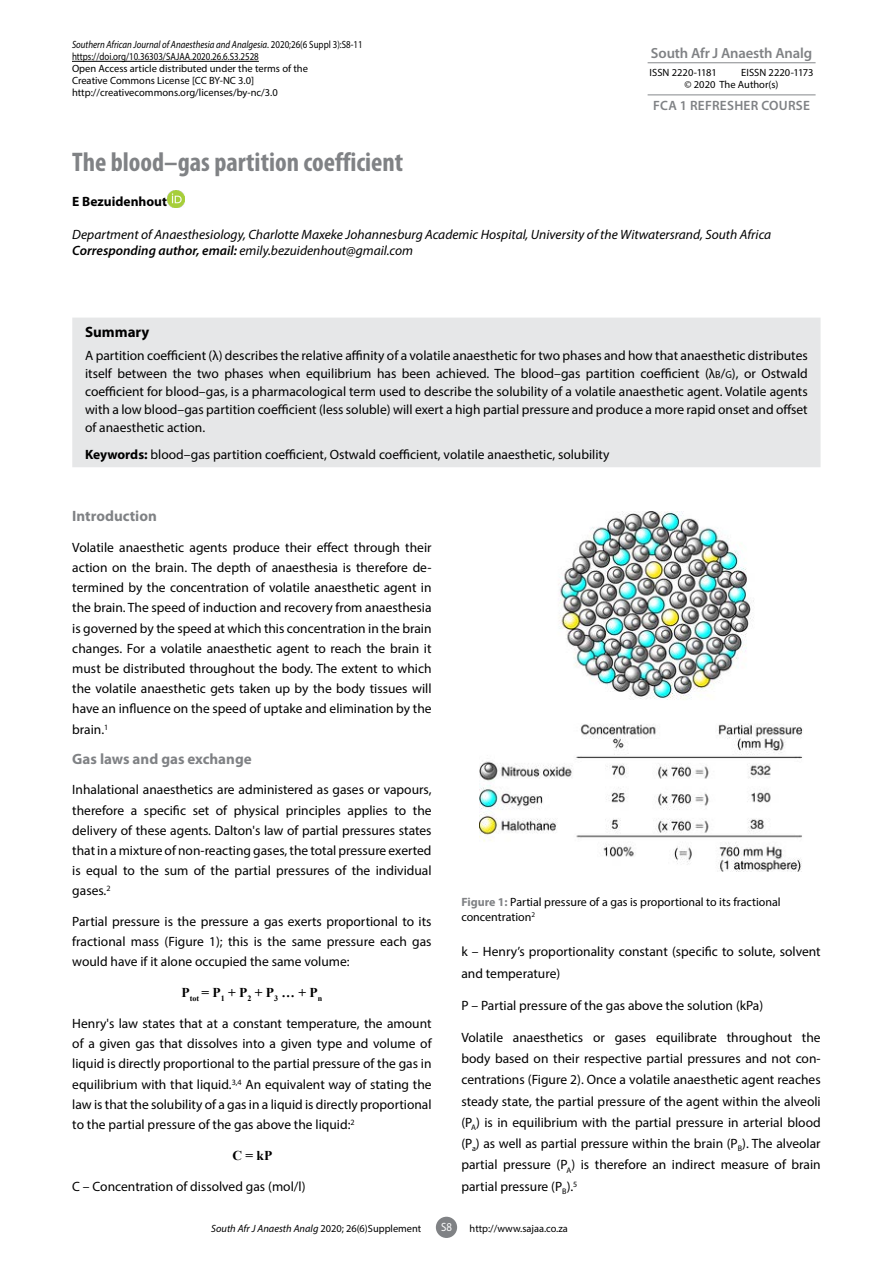
<style>
.page{position:relative;width:893px;height:1263px;background:#fff}
.page>*{position:absolute;margin:0;border:0;box-sizing:border-box;transform-origin:0 0}
.t1{font:700 condensed 27px "Myriad Pro";color:#808285}
.t2{font:700 15px "Myriad Pro";color:#808285}
.t3{font:700 15px "Myriad Pro";color:#000}
.t4{font:600 14.7px "Myriad Pro";letter-spacing:-.01em;color:#808285}
.t5{font:13.5px/20.2px "Myriad Pro";color:#000;text-align:justify}
.t6{font:italic 13.5px/16.5px "Myriad Pro";color:#000}
.t7{font:700 13.5px "Times New Roman";color:#000}
.t8{font:600 13.5px "Myriad Pro";letter-spacing:.02em;color:#808285}
.t9{font:700 13.5px "Myriad Pro";color:#000}
.t10{font:12px/15px "Myriad Pro";color:#000}
.t11{font:12px "Myriad Pro";color:#fff;scale:.9 1}
.t12{font:10.5px/12px "Myriad Pro";color:#000;scale:.85 1}
.t13{font:10.5px/12px "Myriad Pro";color:#000}
.t14{font:italic 10.5px "Myriad Pro";color:#000}
.s1{font-style:italic}
.s2{font-weight:600}
.s3{font-size:10.2px}
.s4{font-style:inherit}
.s5{font-weight:700}
.s6{font-weight:700;color:#808285}
.s7{font-style:normal}
</style>
<div class="page">
<div style="left:436px;top:1217px;width:21px;height:21px;background:#808285;border-radius:50%"></div>
<hr style="left:72px;top:61px;width:187px;height:1px;background:#000">
<hr style="left:648px;top:62px;width:168px;height:1px;background:#939598">
<hr style="left:648px;top:94px;width:168px;height:1px;background:#939598">
<div style="left:72px;top:318px;width:748px;height:149px;background:#e6e7e8"></div>
<img style="left:167px;top:190px;width:17px;height:17px">
<img style="left:479px;top:511px;width:324px;height:360px">
<p class="t12" style="left:72px;top:39px;width:343px"><span class="s1">Southern African Journal of Anaesthesia and Analgesia</span>. 2020;26(6 Suppl 3):S8-11 https://doi.org/10.36303/SAJAA.2020.26.6.S3.2528<br>Open Access article distributed under the terms of the<br>Creative Commons License [CC BY-NC 3.0] http://creativecommons.org/licenses/by-nc/3.0</p>
<p class="t4" style="left:651px;top:44px;width:163px">South Afr J Anaesth Analg</p>
<p class="t13" style="left:650px;top:66px;width:69px">ISSN 2220-1181</p>
<p class="t13" style="left:685px;top:66px;width:131px;text-indent:57px">EISSN 2220-1173 © 2020 The Author(s)</p>
<p class="t8" style="left:653px;top:97px;width:158px">FCA 1 REFRESHER COURSE</p>
<h1 class="t1" style="left:72px;top:145px;width:333px">The blood–gas partition coefficient</h1>
<p class="t9" style="left:72px;top:192px;width:96px">E Bezuidenhout</p>
<p class="t6" style="left:72px;top:226px;width:700px">Department of Anaesthesiology, Charlotte Maxeke Johannesburg Academic Hospital, University of the Witwatersrand, South Africa<br><span class="s2">Corresponding author, email:</span> emily.bezuidenhout@gmail.com</p>
<p class="t3" style="left:85px;top:322px;width:66px">Summary</p>
<p class="t5" style="left:85px;top:346px;width:724px;line-height:18px">A partition coefficient (λ) describes the relative affinity of a volatile anaesthetic for two phases and how that anaesthetic distributes itself between the two phases when equilibrium has been achieved. The blood–gas partition coefficient (λ<span class="s3">b</span><span class="s4">/</span><span class="s3">g</span>), or Ostwald coefficient for blood–gas, is a pharmacological term used to describe the solubility of a volatile anaesthetic agent. Volatile agents with a low blood–gas partition coefficient (less soluble) will exert a high partial pressure and produce a more rapid onset and offset of anaesthetic action.</p>
<p class="t5" style="left:85px;top:444px;width:526px"><span class="s5">Keywords:</span> blood–gas partition coefficient, Ostwald coefficient, volatile anaesthetic, solubility</p>
<p class="t2" style="left:72px;top:506px;width:86px">Introduction</p>
<p class="t5" style="left:72px;top:537px;width:361px">Volatile anaesthetic agents produce their effect through their action on the brain. The depth of anaesthesia is therefore de&shy;termined by the concentration of volatile anaesthetic agent in the brain. The speed of induction and recovery from anaesthesia is governed by the speed at which this concentration in the brain changes. For a volatile anaesthetic agent to reach the brain it must be distributed throughout the body. The extent to which the volatile anaesthetic gets taken up by the body tissues will have an influence on the speed of uptake and elimination by the brain.<sup>1</sup></p>
<p class="t2" style="left:72px;top:749px;width:181px">Gas laws and gas exchange</p>
<p class="t5" style="left:72px;top:779px;width:361px">Inhalational anaesthetics are administered as gases or vapours, therefore a specific set of physical principles applies to the delivery of these agents. Dalton's law of partial pressures states that in a mixture of non-reacting gases, the total pressure exerted is equal to the sum of the partial pressures of the individual gases.<sup>2</sup></p>
<p class="t5" style="left:72px;top:911px;width:361px">Partial pressure is the pressure a gas exerts proportional to its fractional mass (Figure 1); this is the same pressure each gas would have if it alone occupied the same volume:</p>
<p class="t7" style="left:182px;top:983px;width:142px">P<sub>tot</sub> = P<sub>1</sub> + P<sub>2</sub> + P<sub>3</sub> … + P<sub>n</sub></p>
<p class="t5" style="left:72px;top:1013px;width:361px">Henry's law states that at a constant temperature, the amount of a given gas that dissolves into a given type and volume of liquid is directly proportional to the partial pressure of the gas in equilibrium with that liquid.<sup>3,4</sup> An equivalent way of stating the law is that the solubility of a gas in a liquid is directly proportional to the partial pressure of the gas above the liquid:<sup>2</sup></p>
<p class="t7" style="left:232px;top:1145px;width:41px">C = kP</p>
<p class="t5" style="left:72px;top:1176px;width:235px">C – Concentration of dissolved gas (mol/l)</p>
<p class="t10" style="left:461px;top:894px;width:321px"><span class="s6">Figure 1:</span> Partial pressure of a gas is proportional to its fractional concentration<sup>2</sup></p>
<p class="t5" style="left:461px;top:941px;width:361px;line-height:21.3px">k – Henry’s proportionality constant (specific to solute, solvent and temperature)</p>
<p class="t5" style="left:461px;top:995px;width:303px">P – Partial pressure of the gas above the solution (kPa)</p>
<p class="t5" style="left:461px;top:1026px;width:361px;line-height:21.3px">Volatile anaesthetics or gases equilibrate throughout the body based on their respective partial pressures and not con&shy;centrations (Figure 2). Once a volatile anaesthetic agent reaches steady state, the partial pressure of the agent within the alveoli (P<sub>A</sub>) is in equilibrium with the partial pressure in arterial blood (P<sub>a</sub>) as well as partial pressure within the brain (P<sub>B</sub>). The alveolar partial pressure (P<sub>A</sub>) is therefore an indirect measure of brain partial pressure (P<sub>B</sub>).<sup>5</sup></p>
<p class="t14" style="left:211px;top:1221px;width:212px">South Afr J Anaesth Analg <span class="s7">2020; 26(6)Supplement</span></p>
<p class="t11" style="left:441px;top:1220px;width:14px">S8</p>
<p class="t13" style="left:470px;top:1222px;width:100px">http://www.sajaa.co.za</p>
</div>
